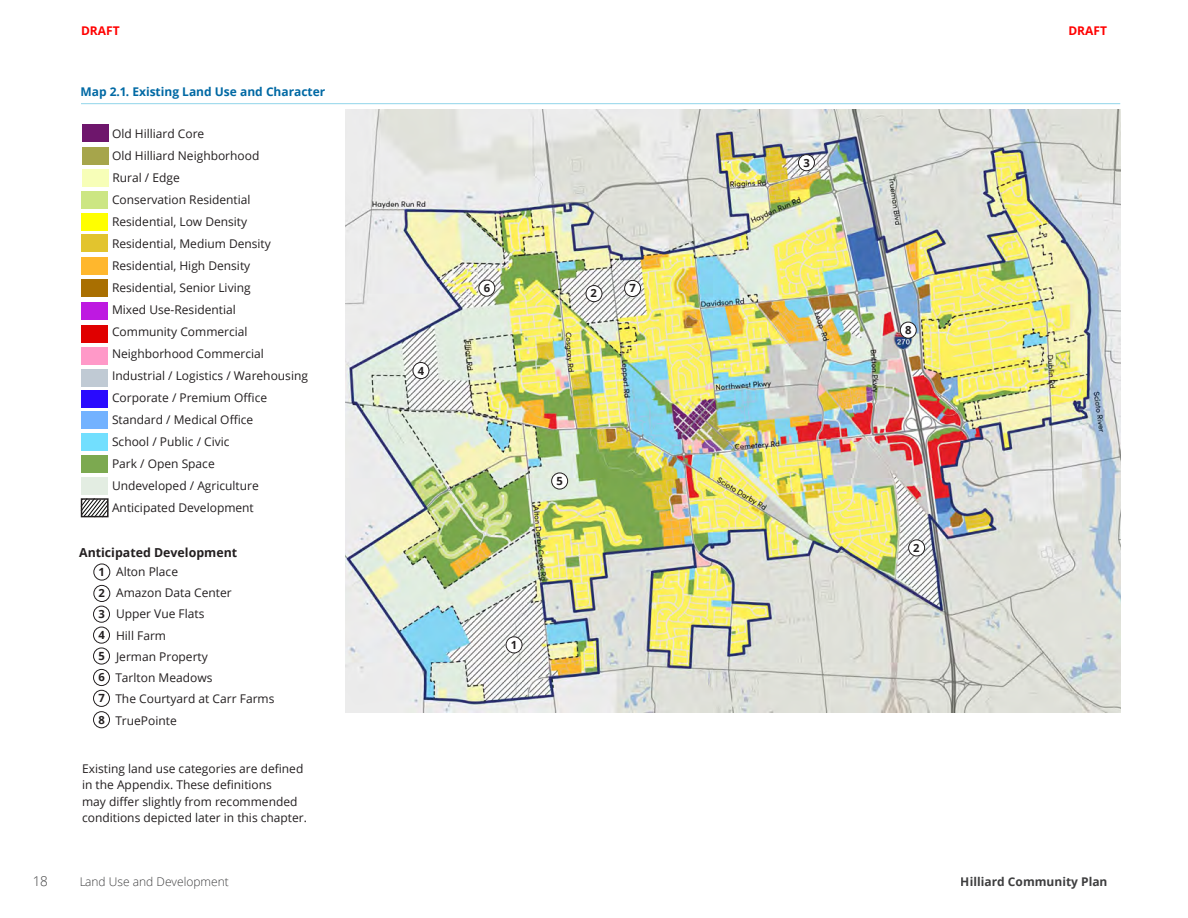
<style>
.page{position:relative;width:1188px;height:918px;background:#fff}
.page>*{position:absolute;margin:0;border:0;box-sizing:border-box;transform-origin:0 0}
.t1{font:300 13.5px "Open Sans";color:#3e3e3f}
.t2{font:700 12.3px "Open Sans";color:#231f20}
.pSmall{font:12px/16.5px "Open Sans";color:#231f20}
.Heading_4{font:700 12px "Open Sans";color:#0169a4}
.t3{font:300 12px "Open Sans";color:#3e3e3f}
.t4{font:700 12px "Open Sans";color:#3e3e3f}
.t5{font:700 12px "Open Sans";color:#f00}
.t6{font:700 11.25px "Open Sans";color:#231f20}
</style>
<div class="page">
<img style="left:346px;top:109px;width:774px;height:603px">
<div style="left:82px;top:191px;width:26px;height:17px;background:#cce683"></div>
<div style="left:82px;top:124px;width:26px;height:18px;background:#6e166c"></div>
<div style="left:82px;top:169px;width:26px;height:18px;background:#f7feb8"></div>
<div style="left:82px;top:147px;width:26px;height:17px;background:#a6a54b"></div>
<div style="left:82px;top:213px;width:26px;height:18px;background:#ff0"></div>
<div style="left:82px;top:234px;width:26px;height:18px;background:#e2c42e"></div>
<div style="left:82px;top:257px;width:26px;height:18px;background:#ffb72d"></div>
<div style="left:82px;top:280px;width:26px;height:17px;background:#a96f01"></div>
<div style="left:82px;top:302px;width:26px;height:18px;background:#be19e1"></div>
<div style="left:82px;top:325px;width:26px;height:17px;background:#e00000"></div>
<div style="left:82px;top:347px;width:26px;height:17px;background:#ff99c8"></div>
<div style="left:82px;top:369px;width:26px;height:18px;background:#c0cad4"></div>
<div style="left:82px;top:391px;width:26px;height:17px;background:#290afe"></div>
<div style="left:82px;top:411px;width:26px;height:18px;background:#73b2ff"></div>
<div style="left:82px;top:433px;width:26px;height:18px;background:#72dffe"></div>
<div style="left:82px;top:455px;width:26px;height:17px;background:#7ca950"></div>
<div style="left:82px;top:477px;width:26px;height:18px;background:#e3ede2"></div>
<svg style="left:80px;top:498px;width:29px;height:20px"></svg>
<div style="left:81px;top:498px;width:28px;height:19px;border:1px solid #231f20"></div>
<div style="left:93px;top:564px;width:17px;height:16px;border:1px solid #231f20;border-radius:50%"></div>
<div style="left:506px;top:637px;width:16px;height:16px;background:#fff;border-radius:50%"></div>
<div style="left:506px;top:636px;width:16px;height:17px;border:1px solid #231f20;border-radius:50%"></div>
<div style="left:93px;top:585px;width:17px;height:17px;border:1px solid #231f20;border-radius:50%"></div>
<div style="left:586px;top:286px;width:16px;height:16px;background:#fff;border-radius:50%"></div>
<div style="left:586px;top:285px;width:16px;height:17px;border:1px solid #231f20;border-radius:50%"></div>
<div style="left:909px;top:540px;width:16px;height:16px;background:#fff;border-radius:50%"></div>
<div style="left:908px;top:539px;width:17px;height:17px;border:1px solid #231f20;border-radius:50%"></div>
<div style="left:93px;top:606px;width:17px;height:17px;border:1px solid #231f20;border-radius:50%"></div>
<div style="left:798px;top:155px;width:16px;height:16px;background:#fff;border-radius:50%"></div>
<div style="left:798px;top:154px;width:17px;height:17px;border:1px solid #231f20;border-radius:50%"></div>
<div style="left:93px;top:627px;width:17px;height:17px;border:1px solid #231f20;border-radius:50%"></div>
<div style="left:413px;top:362px;width:16px;height:17px;background:#fff;border-radius:50%"></div>
<div style="left:413px;top:362px;width:16px;height:17px;border:1px solid #231f20;border-radius:50%"></div>
<div style="left:93px;top:669px;width:17px;height:17px;border:1px solid #231f20;border-radius:50%"></div>
<div style="left:479px;top:280px;width:16px;height:16px;background:#fff;border-radius:50%"></div>
<div style="left:478px;top:280px;width:17px;height:17px;border:1px solid #231f20;border-radius:50%"></div>
<div style="left:93px;top:690px;width:17px;height:17px;border:1px solid #231f20;border-radius:50%"></div>
<div style="left:93px;top:711px;width:17px;height:17px;border:1px solid #231f20;border-radius:50%"></div>
<div style="left:900px;top:322px;width:16px;height:16px;background:#fff;border-radius:50%"></div>
<div style="left:900px;top:322px;width:17px;height:17px;border:1px solid #231f20;border-radius:50%"></div>
<div style="left:625px;top:280px;width:16px;height:17px;background:#fff;border-radius:50%"></div>
<div style="left:624px;top:280px;width:17px;height:17px;border:1px solid #231f20;border-radius:50%"></div>
<div style="left:93px;top:648px;width:17px;height:16px;border:1px solid #231f20;border-radius:50%"></div>
<div style="left:552px;top:473px;width:16px;height:16px;background:#fff;border-radius:50%"></div>
<div style="left:551px;top:473px;width:17px;height:16px;border:1px solid #231f20;border-radius:50%"></div>
<hr style="left:81px;top:103px;width:1039px;height:1px;background:#91d5ea">
<p class="t5" style="left:81px;top:22px;width:40px">DRAFT</p>
<p class="t5" style="left:1068px;top:22px;width:40px">DRAFT</p>
<p class="Heading_4" style="left:80px;top:83px;width:246px">Map 2.1. Existing Land Use and Character</p>
<p class="pSmall" style="left:112px;top:125px;width:94px">Old Hilliard Core</p>
<p class="pSmall" style="left:112px;top:147px;width:149px">Old Hilliard Neighborhood</p>
<p class="pSmall" style="left:112px;top:169px;width:69px">Rural / Edge</p>
<p class="pSmall" style="left:112px;top:191px;width:140px">Conservation Residential</p>
<p class="pSmall" style="left:112px;top:213px;width:137px">Residential, Low Density</p>
<p class="pSmall" style="left:112px;top:235px;width:160px">Residential, Medium Density</p>
<p class="pSmall" style="left:112px;top:257px;width:140px">Residential, High Density</p>
<p class="pSmall" style="left:112px;top:279px;width:140px">Residential, Senior Living</p>
<p class="pSmall" style="left:112px;top:301px;width:125px">Mixed Use-Residential</p>
<p class="pSmall" style="left:112px;top:323px;width:137px">Community Commercial</p>
<p class="pSmall" style="left:112px;top:345px;width:153px">Neighborhood Commercial</p>
<p class="pSmall" style="left:112px;top:367px;width:197px">Industrial / Logistics / Warehousing</p>
<p class="pSmall" style="left:112px;top:389px;width:157px">Corporate / Premium Office</p>
<p class="pSmall" style="left:112px;top:411px;width:143px">Standard / Medical Office</p>
<p class="pSmall" style="left:112px;top:433px;width:119px">School / Public / Civic</p>
<p class="pSmall" style="left:112px;top:455px;width:104px">Park / Open Space</p>
<p class="pSmall" style="left:112px;top:478px;width:148px">Undeveloped / Agriculture</p>
<p class="pSmall" style="left:112px;top:500px;width:143px">Anticipated Development</p>
<p class="t2" style="left:79px;top:544px;width:160px">Anticipated Development</p>
<p class="pSmall" style="left:116px;top:563px;width:63px">Alton Place</p>
<p class="pSmall" style="left:116px;top:584px;width:117px">Amazon Data Center</p>
<p class="pSmall" style="left:116px;top:606px;width:90px">Upper Vue Flats</p>
<p class="pSmall" style="left:116px;top:627px;width:52px">Hill Farm</p>
<p class="pSmall" style="left:115px;top:669px;width:99px">Tarlton Meadows</p>
<p class="pSmall" style="left:115px;top:691px;width:161px">The Courtyard at Carr Farms</p>
<p class="pSmall" style="left:115px;top:712px;width:63px">TruePointe</p>
<p class="t6" style="left:98px;top:564px;width:8px">1</p>
<p class="t6" style="left:98px;top:585px;width:8px">2</p>
<p class="t6" style="left:98px;top:606px;width:8px">3</p>
<p class="t6" style="left:98px;top:627px;width:8px">4</p>
<p class="t6" style="left:98px;top:648px;width:8px">5</p>
<p class="pSmall" style="left:116px;top:648px;width:93px">Jerman Property</p>
<p class="t6" style="left:98px;top:669px;width:8px">6</p>
<p class="t6" style="left:98px;top:690px;width:8px">7</p>
<p class="t6" style="left:98px;top:712px;width:8px">8</p>
<p class="pSmall" style="left:82px;top:760px;width:226px">Existing land use categories are defined in the Appendix. These definitions<br>may differ slightly from recommended conditions depicted later in this chapter.</p>
<p class="t6" style="left:418px;top:363px;width:8px">4</p>
<p class="t6" style="left:484px;top:280px;width:8px">6</p>
<p class="t6" style="left:591px;top:285px;width:8px">2</p>
<p class="t6" style="left:630px;top:280px;width:8px">7</p>
<p class="t6" style="left:557px;top:473px;width:8px">5</p>
<p class="t6" style="left:511px;top:637px;width:8px">1</p>
<p class="t6" style="left:803px;top:155px;width:8px">3</p>
<p class="t6" style="left:905px;top:322px;width:8px">8</p>
<p class="t6" style="left:913px;top:540px;width:8px">2</p>
<p class="t1" style="left:32px;top:872px;width:17px">18</p>
<p class="t3" style="left:79px;top:873px;width:151px">Land Use and Development</p>
<p class="t4" style="left:961px;top:873px;width:148px">Hilliard Community Plan</p>
</div>
